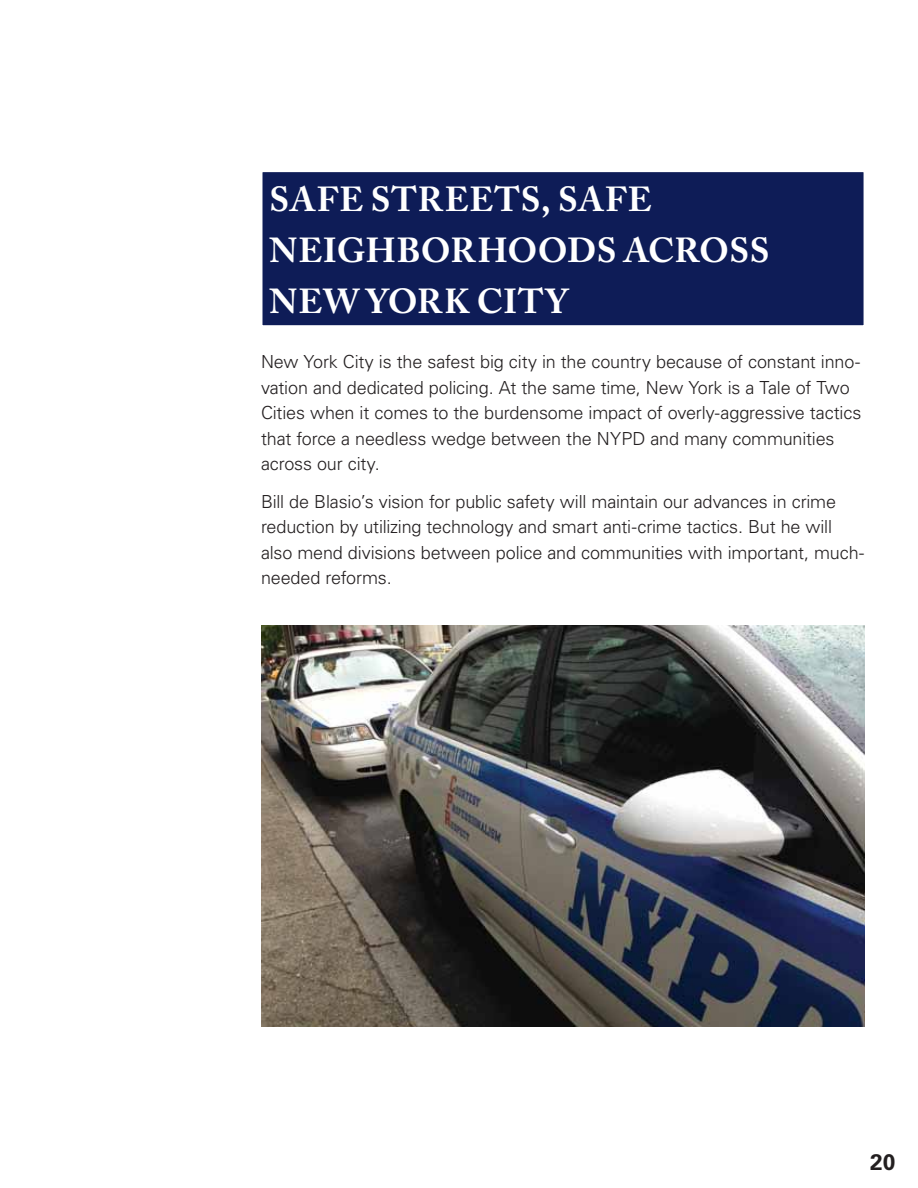
<style>
.page{position:relative;width:918px;height:1188px;background:#fff}
.page>*{position:absolute;margin:0;border:0;box-sizing:border-box;transform-origin:0 0}
.t1{font:700 34.5px/51px "Adobe Caslon Pro";letter-spacing:.02em;color:#fff}
.t2{font:700 22.5px "Univers LT Std";color:#231f20}
.t3{font:300 18px/25.5px "Univers LT Std";letter-spacing:-.01em;color:#231f20}
</style>
<div class="page">
<div style="left:262px;top:171px;width:602px;height:155px;background:#0e1c57"></div>
<div style="left:261px;top:171px;width:604px;height:156px;border:2px solid #fff"></div>
<img style="left:261px;top:626px;width:603px;height:401px">
<h1 class="t1" style="left:270px;top:178px;width:502px">SAFE STREETS, SAFE<br>NEIGHBORHOODS ACROSS<br>NEW YORK CITY</h1>
<p class="t3" style="left:261px;top:350px;width:602px">New York City is the safest big city in the country because of constant inno&shy;vation and dedicated policing. At the same time, New York is a Tale of Two Cities when it comes to the burdensome impact of overly-aggressive tactics that force a needless wedge between the NYPD and many communities across our city.</p>
<p class="t3" style="left:261px;top:489px;width:605px">Bill de Blasio’s vision for public safety will maintain our advances in crime reduction by utilizing technology and smart anti-crime tactics. But he will also mend divisions between police and communities with important, much&shy;needed reforms.</p>
<p class="t2" style="left:870px;top:1152px;width:27px">20</p>
</div>
